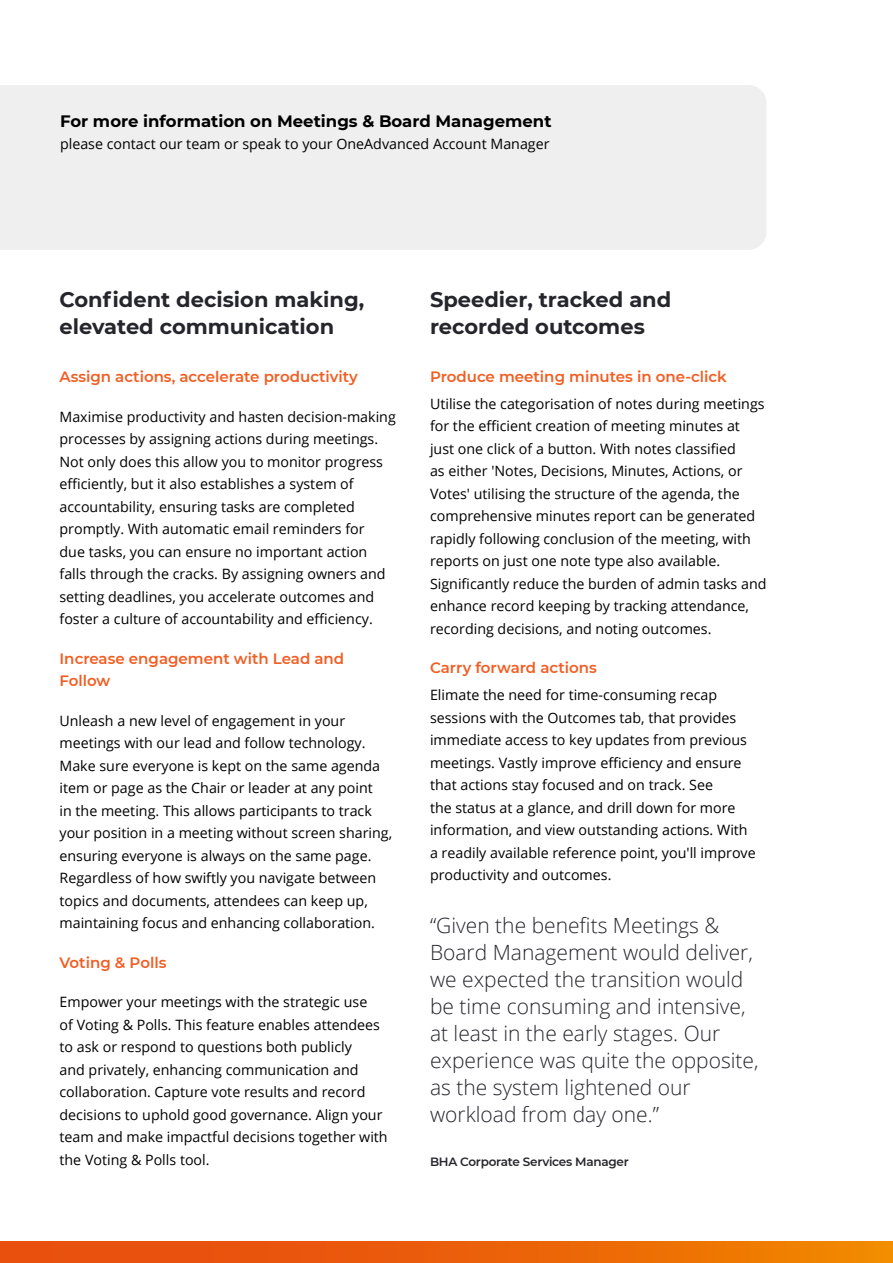
<style>
.page{position:relative;width:893px;height:1263px;background:#fff}
.page>*{position:absolute;margin:0;border:0;box-sizing:border-box;transform-origin:0 0}
.t1{font:300 21px/27px "Open Sans";color:#25252c}
.t2{font:700 21px/27px "Montserrat";color:#25252c}
.t3{font:700 16.5px "Montserrat";color:#000}
.t4{font:600 15px/22.5px "Montserrat";color:#f15d22}
.t5{font:14.25px/22.5px "Open Sans";color:#000}
.t6{font:600 12px "Montserrat";letter-spacing:-.02em;color:#25252c}
</style>
<div class="page">
<div style="left:0;top:1242px;width:893px;height:21px;background:linear-gradient(to right,#e74511,#f08200)"></div>
<div style="left:0;top:85px;width:766px;height:165px;background:#f0eff0"></div>
<p class="t3" style="left:60px;top:109px;width:493px">For more information on Meetings &amp; Board Management</p>
<p class="t5" style="left:60px;top:133px;width:491px">please contact our team or speak to your OneAdvanced Account Manager</p>
<h1 class="t2" style="left:60px;top:285px;width:306px">Confident decision making, elevated communication</h1>
<p class="t4" style="left:60px;top:365px;width:300px">Assign actions, accelerate productivity</p>
<p class="t5" style="left:60px;top:405px;width:338px">Maximise productivity and hasten decision-making processes by assigning actions during meetings.<br>Not only does this allow you to monitor progress efficiently, but it also establishes a system of accountability, ensuring tasks are completed promptly. With automatic email reminders for<br>due tasks, you can ensure no important action falls through the cracks. By assigning owners and setting deadlines, you accelerate outcomes and foster a culture of accountability and efficiency.</p>
<p class="t4" style="left:60px;top:646px;width:286px">Increase engagement with Lead and<br>Follow</p>
<p class="t5" style="left:60px;top:709px;width:334px">Unleash a new level of engagement in your meetings with our lead and follow technology.<br>Make sure everyone is kept on the same agenda item or page as the Chair or leader at any point<br>in the meeting. This allows participants to track your position in a meeting without screen sharing, ensuring everyone is always on the same page.<br>Regardless of how swiftly you navigate between topics and documents, attendees can keep up, maintaining focus and enhancing collaboration.</p>
<p class="t4" style="left:60px;top:950px;width:108px">Voting &amp; Polls</p>
<p class="t5" style="left:60px;top:990px;width:330px">Empower your meetings with the strategic use<br>of Voting &amp; Polls. This feature enables attendees to ask or respond to questions both publicly<br>and privately, enhancing communication and collaboration. Capture vote results and record decisions to uphold good governance. Align your team and make impactful decisions together with the Voting &amp; Polls tool.</p>
<h1 class="t2" style="left:430px;top:285px;width:243px">Speedier, tracked and recorded outcomes</h1>
<p class="t4" style="left:430px;top:365px;width:298px">Produce meeting minutes in one-click</p>
<p class="t5" style="left:430px;top:392px;width:338px">Utilise the categorisation of notes during meetings for the efficient creation of meeting minutes at just one click of a button. With notes classified<br>as either 'Notes, Decisions, Minutes, Actions, or Votes' utilising the structure of the agenda, the comprehensive minutes report can be generated rapidly following conclusion of the meeting, with reports on just one note type also available.<br>Significantly reduce the burden of admin tasks and enhance record keeping by tracking attendance, recording decisions, and noting outcomes.</p>
<p class="t4" style="left:430px;top:656px;width:168px">Carry forward actions</p>
<p class="t5" style="left:430px;top:683px;width:327px">Elimate the need for time-consuming recap sessions with the Outcomes tab, that provides immediate access to key updates from previous meetings. Vastly improve efficiency and ensure that actions stay focused and on track. See<br>the status at a glance, and drill down for more information, and view outstanding actions. With a readily available reference point, you'll improve productivity and outcomes.</p>
<p class="t1" style="left:430px;top:911px;width:330px">“Given the benefits Meetings &amp;<br>Board Management would deliver, we expected the transition would be time consuming and intensive, at least in the early stages. Our experience was quite the opposite, as the system lightened our workload from day one.”</p>
<p class="t6" style="left:430px;top:1153px;width:200px">BHA Corporate Services Manager</p>
</div>
